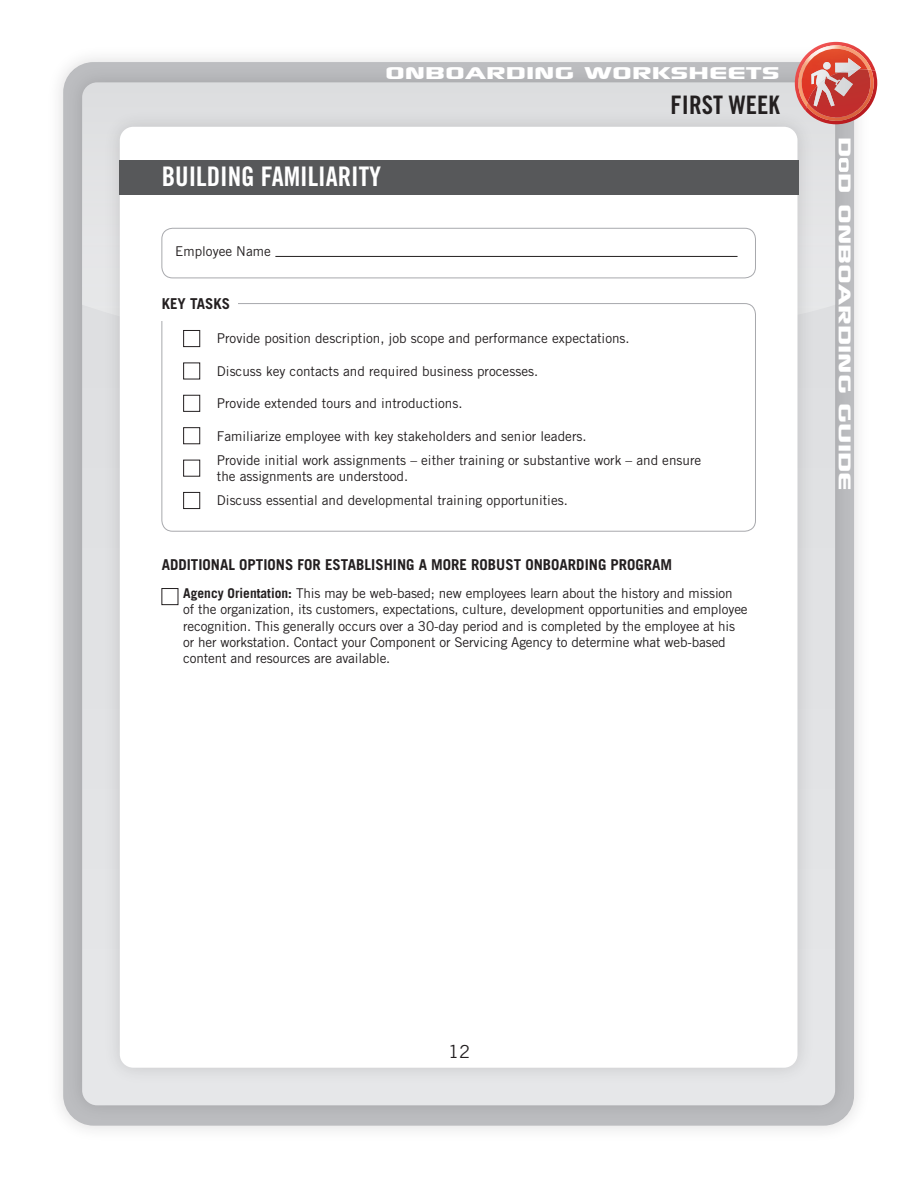
<style>
.page{position:relative;width:918px;height:1188px;background:#fff}
.page>*{position:absolute;margin:0;border:0;box-sizing:border-box;transform-origin:0 0}
.t1{font:33px "Xscale";color:#fff}
.t2{font:27px "Trade Gothic LT Std Bd Cn 20";color:#fff}
.t3{font:25.5px "Trade Gothic LT Std Bd Cn 20";color:#231f20}
.t4{font:18px "Trade Gothic LT Std";color:#231f20}
.t5{font:700 15px "Trade Gothic LT Std";color:#231f20}
.t6{font:13.5px/16.2px "Trade Gothic LT Std";color:#231f20}
.s1{font-weight:700}
</style>
<div class="page">
<img style="left:60px;top:60px;width:798px;height:1068px">
<div style="left:82px;top:351px;width:753px;height:754px;background:#e4e5e7"></div>
<svg style="left:82px;top:82px;width:753px;height:269px;background:#dddee0"></svg>
<img style="left:97px;top:104px;width:723px;height:986px">
<div style="left:120px;top:127px;width:677px;height:941px;background:#fff;border-radius:14px"></div>
<svg style="left:839px;top:158px;width:10px;height:14px"></svg>
<svg style="left:795px;top:42px;width:83px;height:79px"></svg>
<img style="left:795px;top:42px;width:41px;height:3px">
<img style="left:793px;top:45px;width:78px;height:62px">
<img style="left:802px;top:49px;width:66px;height:53px">
<img style="left:811px;top:58px;width:50px;height:28px">
<div style="left:119px;top:160px;width:680px;height:34px;background:#57585a"></div>
<div style="left:162px;top:228px;width:594px;height:50px;border:1px solid #a8a9ad;border-radius:11px"></div>
<div style="left:162px;top:303px;width:594px;height:228px;border:1px solid #a8a9ad;border-radius:11px"></div>
<div style="left:154px;top:288px;width:84px;height:33px;background:#fff"></div>
<hr style="left:275px;top:256px;width:463px;height:1px;background:#231f20">
<div style="left:183px;top:330px;width:17px;height:17px;border:1px solid #231f20"></div>
<div style="left:183px;top:363px;width:17px;height:16px;border:1px solid #231f20"></div>
<div style="left:183px;top:395px;width:17px;height:17px;border:1px solid #231f20"></div>
<div style="left:183px;top:427px;width:17px;height:17px;border:1px solid #231f20"></div>
<div style="left:183px;top:460px;width:17px;height:16px;border:1px solid #231f20"></div>
<div style="left:183px;top:492px;width:17px;height:17px;border:1px solid #231f20"></div>
<div style="left:162px;top:588px;width:16px;height:17px;border:1px solid #231f20"></div>
<p class="t1" style="left:385px;top:52px;width:396px">Onboarding worksheets</p>
<p class="t2" style="left:162px;top:160px;width:221px">BUILDING FAMILIARITY</p>
<p class="t6" style="left:175px;top:243px;width:97px">Employee Name</p>
<p class="t5" style="left:162px;top:295px;width:70px">KEY TASKS</p>
<p class="t3" style="left:671px;top:89px;width:111px">FIRST WEEK</p>
<p class="t6" style="left:217px;top:330px;width:414px">Provide position description, job scope and performance expectations.</p>
<p class="t6" style="left:217px;top:363px;width:323px">Discuss key contacts and required business processes.</p>
<p class="t6" style="left:217px;top:395px;width:247px">Provide extended tours and introductions.</p>
<p class="t6" style="left:217px;top:428px;width:371px">Familiarize employee with key stakeholders and senior leaders.</p>
<p class="t6" style="left:217px;top:452px;width:486px">Provide initial work assignments – either training or substantive work – and ensure the assignments are understood.</p>
<p class="t6" style="left:217px;top:492px;width:352px">Discuss essential and developmental training opportunities.</p>
<p class="t5" style="left:162px;top:555px;width:512px">ADDITIONAL OPTIONS FOR ESTABLISHING A MORE ROBUST ONBOARDING PROGRAM</p>
<p class="t6" style="left:183px;top:585px;width:566px"><span class="s1">Agency Orientation:</span> This may be web-based; new employees learn about the history and mission<br>of the organization, its customers, expectations, culture, development opportunities and employee recognition. This generally occurs over a 30-day period and is completed by the employee at his or her workstation. Contact your Component or Servicing Agency to determine what web-based content and resources are available.</p>
<p class="t1" style="left:865px;top:136px;width:356px;rotate:90deg">D D ONBOARDING Guide</p>
<p class="t4" style="left:448px;top:1041px;width:23px">12</p>
</div>
